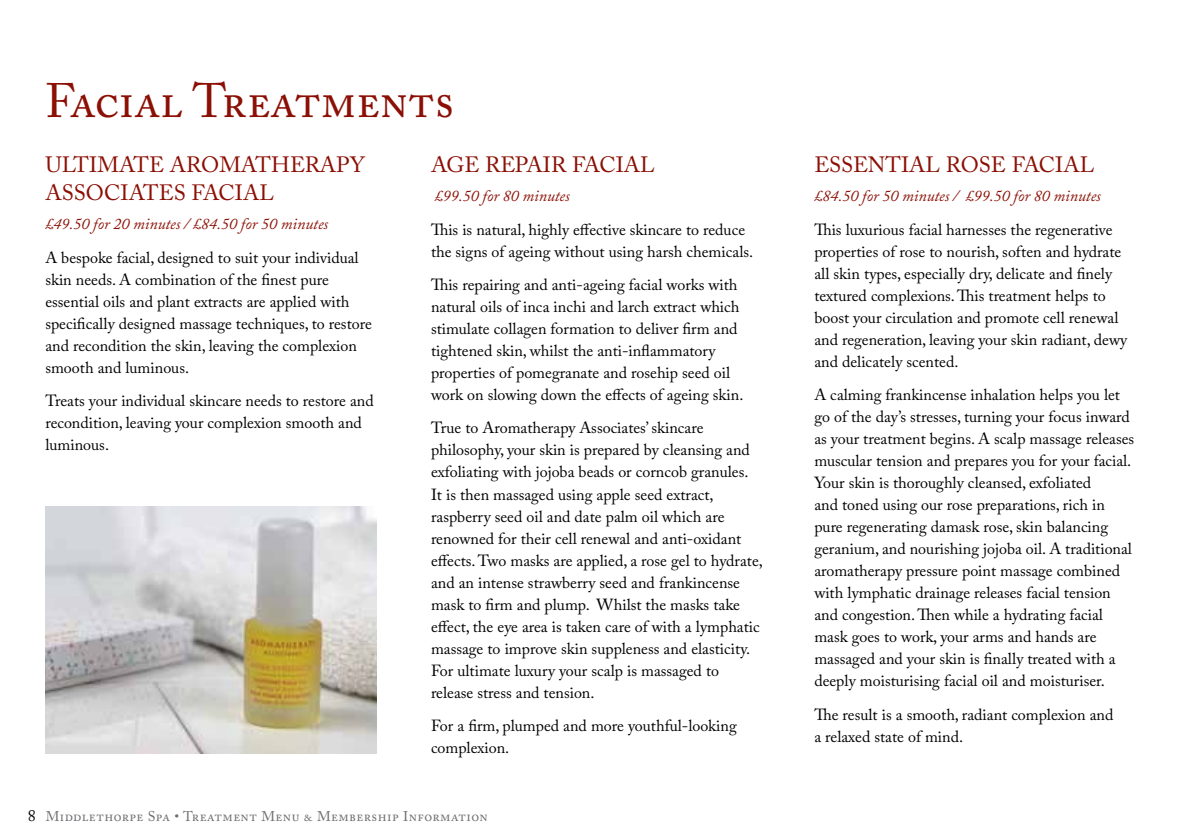
<style>
.page{position:relative;width:1191px;height:840px;background:#fff}
.page>*{position:absolute;margin:0;border:0;box-sizing:border-box;transform-origin:0 0}
.t1{font:48px "Adobe Caslon Pro";color:#8b0f04}
.t2{font:22px/28px "Adobe Caslon Pro";color:#8b0f04}
.t3{font:16px/22px "Adobe Caslon Pro";color:#000}
.t4{font:16px/22px "Adobe Caslon Pro";letter-spacing:-.02em;color:#000}
.t5{font:italic 16px "Adobe Caslon Pro";color:#8b0f04}
.t6{font:14px "Adobe Caslon Pro";letter-spacing:.03em;color:#6d6e71}
.s1{font-size:16px;color:#000}
</style>
<div class="page">
<img style="left:45px;top:506px;width:331px;height:247px">
<h1 class="t1" style="left:45px;top:73px;width:411px">Facial Treatments</h1>
<h2 class="t2" style="left:431px;top:150px;width:225px">AGE REPAIR FACIAL</h2>
<p class="t5" style="left:435px;top:186px;width:137px">£99.50 for 80 minutes</p>
<p class="t3" style="left:431px;top:218px;width:324px">This is natural, highly effective skincare to reduce the signs of ageing without using harsh chemicals.</p>
<p class="t3" style="left:431px;top:273px;width:314px">This repairing and anti-ageing facial works with natural oils of inca inchi and larch extract which stimulate collagen formation to deliver firm and tightened skin, whilst the anti-inflammatory properties of pomegranate and rosehip seed oil work on slowing down the effects of ageing skin.</p>
<p class="t3" style="left:431px;top:416px;width:333px">True to Aromatherapy Associates’ skincare philosophy, your skin is prepared by cleansing and exfoliating with jojoba beads or corncob granules.<br>It is then massaged using apple seed extract, raspberry seed oil and date palm oil which are renowned for their cell renewal and anti-oxidant effects. Two masks are applied, a rose gel to hydrate, and an intense strawberry seed and frankincense mask to firm and plump. Whilst the masks take effect, the eye area is taken care of with a lymphatic massage to improve skin suppleness and elasticity.<br>For ultimate luxury your scalp is massaged to release stress and tension.</p>
<p class="t3" style="left:431px;top:714px;width:307px">For a firm, plumped and more youthful-looking complexion.</p>
<h2 class="t2" style="left:45px;top:150px;width:321px">ULTIMATE AROMATHERAPY<br>ASSOCIATES FACIAL</h2>
<p class="t5" style="left:45px;top:214px;width:284px">£49.50 for 20 minutes / £84.50 for 50 minutes</p>
<p class="t3" style="left:45px;top:246px;width:328px">A bespoke facial, designed to suit your individual skin needs. A combination of the finest pure essential oils and plant extracts are applied with specifically designed massage techniques, to restore and recondition the skin, leaving the complexion smooth and luminous.</p>
<p class="t4" style="left:45px;top:389px;width:330px">Treats your individual skincare needs to restore and recondition, leaving your complexion smooth and luminous.</p>
<p class="t6" style="left:28px;top:807px;width:461px"><span class="s1">8</span> Middlethorpe Spa • Treatment Menu &amp; Membership Information</p>
<h2 class="t2" style="left:814px;top:150px;width:281px">ESSENTIAL ROSE FACIAL</h2>
<p class="t5" style="left:814px;top:186px;width:288px">£84.50 for 50 minutes / £99.50 for 80 minutes</p>
<p class="t3" style="left:814px;top:218px;width:315px">This luxurious facial harnesses the regenerative properties of rose to nourish, soften and hydrate all skin types, especially dry, delicate and finely textured complexions. This treatment helps to boost your circulation and promote cell renewal and regeneration, leaving your skin radiant, dewy and delicately scented.</p>
<p class="t3" style="left:814px;top:383px;width:321px">A calming frankincense inhalation helps you let go of the day’s stresses, turning your focus inward as your treatment begins. A scalp massage releases muscular tension and prepares you for your facial.<br>Your skin is thoroughly cleansed, exfoliated<br>and toned using our rose preparations, rich in pure regenerating damask rose, skin balancing geranium, and nourishing jojoba oil. A traditional aromatherapy pressure point massage combined with lymphatic drainage releases facial tension and congestion. Then while a hydrating facial mask goes to work, your arms and hands are massaged and your skin is finally treated with a deeply moisturising facial oil and moisturiser.</p>
<p class="t3" style="left:814px;top:702px;width:300px">The result is a smooth, radiant complexion and a relaxed state of mind.</p>
</div>
